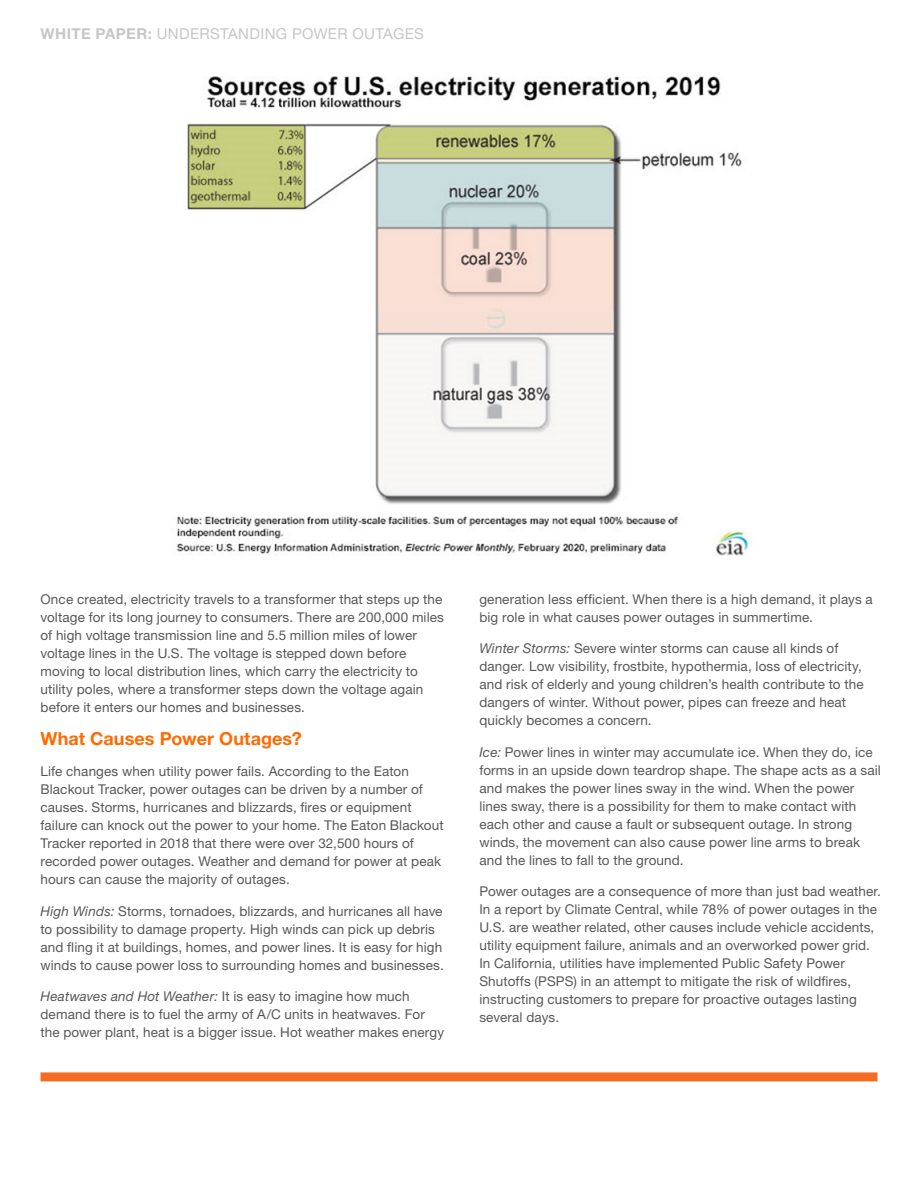
<style>
.page{position:relative;width:918px;height:1188px;background:#fff}
.page>*{position:absolute;margin:0;border:0;box-sizing:border-box;transform-origin:0 0}
.t1{font:700 18px "Helvetica Neue LT Std";letter-spacing:.005em;color:#ff6a00}
.t2{font:15px "Helvetica Neue LT Std";letter-spacing:.025em;color:#c5c6c8}
.t3{font:13.5px/18px "Helvetica Neue LT Std";letter-spacing:.01em;color:#57585a}
.s1{font-weight:700}
.s2{font-style:italic}
</style>
<div class="page">
<img style="left:176px;top:76px;width:575px;height:480px">
<div style="left:40px;top:1072px;width:838px;height:9px;background:#f36c21"></div>
<p class="t2" style="left:40px;top:25px;width:385px"><span class="s1">WHITE PAPER:</span> UNDERSTANDING POWER OUTAGES</p>
<p class="t3" style="left:40px;top:590px;width:405px">Once created, electricity travels to a transformer that steps up the voltage for its long journey to consumers. There are 200,000 miles of high voltage transmission line and 5.5 million miles of lower voltage lines in the U.S. The voltage is stepped down before moving to local distribution lines, which carry the electricity to utility poles, where a transformer steps down the voltage again before it enters our homes and businesses.</p>
<p class="t1" style="left:40px;top:727px;width:263px">What Causes Power Outages?</p>
<p class="t3" style="left:40px;top:762px;width:405px">Life changes when utility power fails. According to the Eaton Blackout Tracker, power outages can be driven by a number of causes. Storms, hurricanes and blizzards, fires or equipment failure can knock out the power to your home. The Eaton Blackout Tracker reported in 2018 that there were over 32,500 hours of recorded power outages. Weather and demand for power at peak hours can cause the majority of outages.</p>
<p class="t3" style="left:40px;top:902px;width:405px"><span class="s2">High Winds:</span> Storms, tornadoes, blizzards, and hurricanes all have to possibility to damage property. High winds can pick up debris and fling it at buildings, homes, and power lines. It is easy for high winds to cause power loss to surrounding homes and businesses.</p>
<p class="t3" style="left:40px;top:987px;width:405px"><span class="s2">Heatwaves and Hot Weather:</span> It is easy to imagine how much demand there is to fuel the army of A/C units in heatwaves. For the power plant, heat is a bigger issue. Hot weather makes energy</p>
<p class="t3" style="left:479px;top:590px;width:395px">generation less efficient. When there is a high demand, it plays a big role in what causes power outages in summertime.</p>
<p class="t3" style="left:479px;top:639px;width:386px"><span class="s2">Winter Storms:</span> Severe winter storms can cause all kinds of danger. Low visibility, frostbite, hypothermia, loss of electricity, and risk of elderly and young children’s health contribute to the dangers of winter. Without power, pipes can freeze and heat quickly becomes a concern.</p>
<p class="t3" style="left:479px;top:743px;width:403px"><span class="s2">Ice:</span> Power lines in winter may accumulate ice. When they do, ice forms in an upside down teardrop shape. The shape acts as a sail and makes the power lines sway in the wind. When the power lines sway, there is a possibility for them to make contact with each other and cause a fault or subsequent outage. In strong winds, the movement can also cause power line arms to break and the lines to fall to the ground.</p>
<p class="t3" style="left:479px;top:882px;width:403px">Power outages are a consequence of more than just bad weather.<br>In a report by Climate Central, while 78% of power outages in the U.S. are weather related, other causes include vehicle accidents, utility equipment failure, animals and an overworked power grid.<br>In California, utilities have implemented Public Safety Power Shutoffs (PSPS) in an attempt to mitigate the risk of wildfires, instructing customers to prepare for proactive outages lasting several days.</p>
</div>
